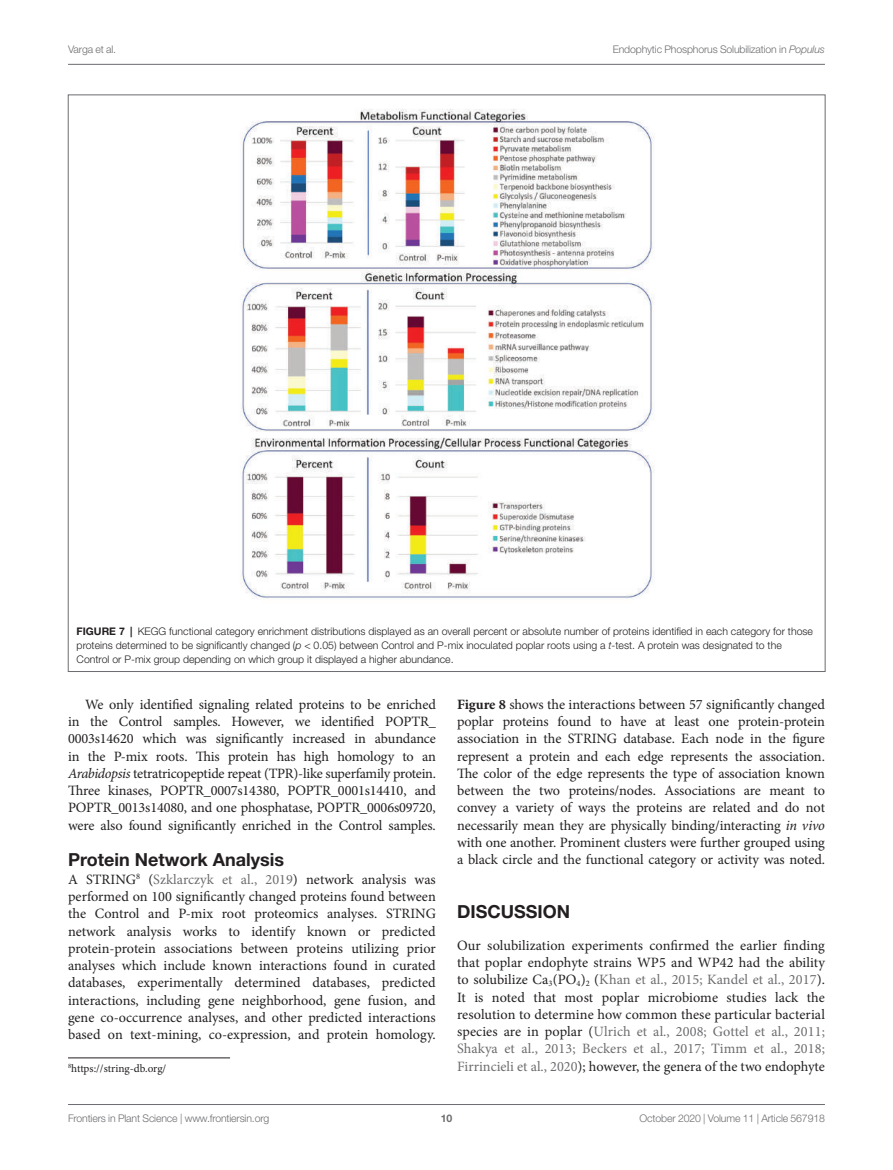
<style>
.page{position:relative;width:893px;height:1170px;background:#fff}
.page>*{position:absolute;margin:0;border:0;box-sizing:border-box;transform-origin:0 0}
.t1{font:700 18px "Helvetica Neue LT Std";color:#231f20}
.t2{font:14.25px/17.2px "Minion Pro";letter-spacing:-.005em;color:#231f20;text-align:justify}
.t3{font:11.25px "Minion Pro";letter-spacing:-.005em;color:#231f20}
.t4{font:300 10.5px/14.2px "Helvetica Neue LT Std";color:#231f20}
.t5{font:300 10.5px "Helvetica Neue LT Std";letter-spacing:-.015em;color:#6c6d70}
.t6{font:700 10.5px "Helvetica Neue LT Std";color:#6c6d70}
.s1{font-style:italic}
.s2{font-weight:700}
.s3{color:#6c6d70}
</style>
<div class="page">
<hr style="left:68px;top:64px;width:757px;height:1px;background:#6c6d70">
<hr style="left:68px;top:1104px;width:757px;height:1px;background:#6c6d70">
<hr style="left:68px;top:1057px;width:162px;height:1px;background:#231f20">
<img style="left:240px;top:109px;width:415px;height:490px">
<p class="t5" style="left:68px;top:42px;width:50px">Varga et al.</p>
<p class="t5" style="left:613px;top:42px;width:214px">Endophytic Phosphorus Solubilization in <span class="s1">Populus</span></p>
<p class="t4" style="left:77px;top:623px;width:738px"><span class="s2">FIGURE 7 |</span> KEGG functional category enrichment distributions displayed as an overall percent or absolute number of proteins identified in each category for those proteins determined to be significantly changed (<span class="s1">p</span> &lt; 0.05) between Control and P-mix inoculated poplar roots using a <span class="s1">t</span>-test. A protein was designated to the<br>Control or P-mix group depending on which group it displayed a higher abundance.</p>
<p class="t2" style="left:68px;top:695px;width:369px;text-indent:17px">We only identified signaling related proteins to be enriched in the Control samples. However, we identified POPTR_ 0003s14620 which was significantly increased in abundance in the P-mix roots. This protein has high homology to an <span class="s1">Arabidopsis</span> tetratricopeptide repeat (TPR)-like superfamily protein.<br>Three kinases, POPTR_0007s14380, POPTR_0001s14410, and POPTR_0013s14080, and one phosphatase, POPTR_0006s09720, were also found significantly enriched in the Control samples.</p>
<p class="t1" style="left:68px;top:848px;width:217px">Protein Network Analysis</p>
<p class="t2" style="left:68px;top:870px;width:369px">A STRING<sup>8</sup> (<span class="s3">Szklarczyk et al., 2019</span>) network analysis was performed on 100 significantly changed proteins found between the Control and P-mix root proteomics analyses. STRING network analysis works to identify known or predicted protein-protein associations between proteins utilizing prior analyses which include known interactions found in curated databases, experimentally determined databases, predicted interactions, including gene neighborhood, gene fusion, and gene co-occurrence analyses, and other predicted interactions based on text-mining, co-expression, and protein homology.</p>
<p class="t3" style="left:68px;top:1060px;width:100px"><sup>8</sup>https://string-db.org/</p>
<p class="t2" style="left:457px;top:695px;width:369px"><span class="s2">Figure 8</span> shows the interactions between 57 significantly changed poplar proteins found to have at least one protein-protein association in the STRING database. Each node in the figure represent a protein and each edge represents the association.<br>The color of the edge represents the type of association known between the two proteins/nodes. Associations are meant to convey a variety of ways the proteins are related and do not necessarily mean they are physically binding/interacting <span class="s1">in vivo </span>with one another. Prominent clusters were further grouped using a black circle and the functional category or activity was noted.</p>
<p class="t1" style="left:457px;top:900px;width:115px">DISCUSSION</p>
<p class="t2" style="left:457px;top:936px;width:369px">Our solubilization experiments confirmed the earlier finding that poplar endophyte strains WP5 and WP42 had the ability to solubilize Ca<sub>3</sub>(PO<sub>4</sub>)<sub>2</sub> (<span class="s3">Khan et al., 2015; Kandel et al., 2017</span>).<br>It is noted that most poplar microbiome studies lack the resolution to determine how common these particular bacterial species are in poplar (<span class="s3">Ulrich et al., 2008; Gottel et al., 2011; Shakya et al., 2013; Beckers et al., 2017; Timm et al., 2018; Firrincieli et al., 2020</span>); however, the genera of the two endophyte</p>
<p class="t5" style="left:68px;top:1111px;width:203px">Frontiers in Plant Science | www.frontiersin.org</p>
<p class="t6" style="left:441px;top:1111px;width:13px">10</p>
<p class="t5" style="left:640px;top:1111px;width:187px">October 2020 | Volume 11 | Article 567918</p>
</div>
